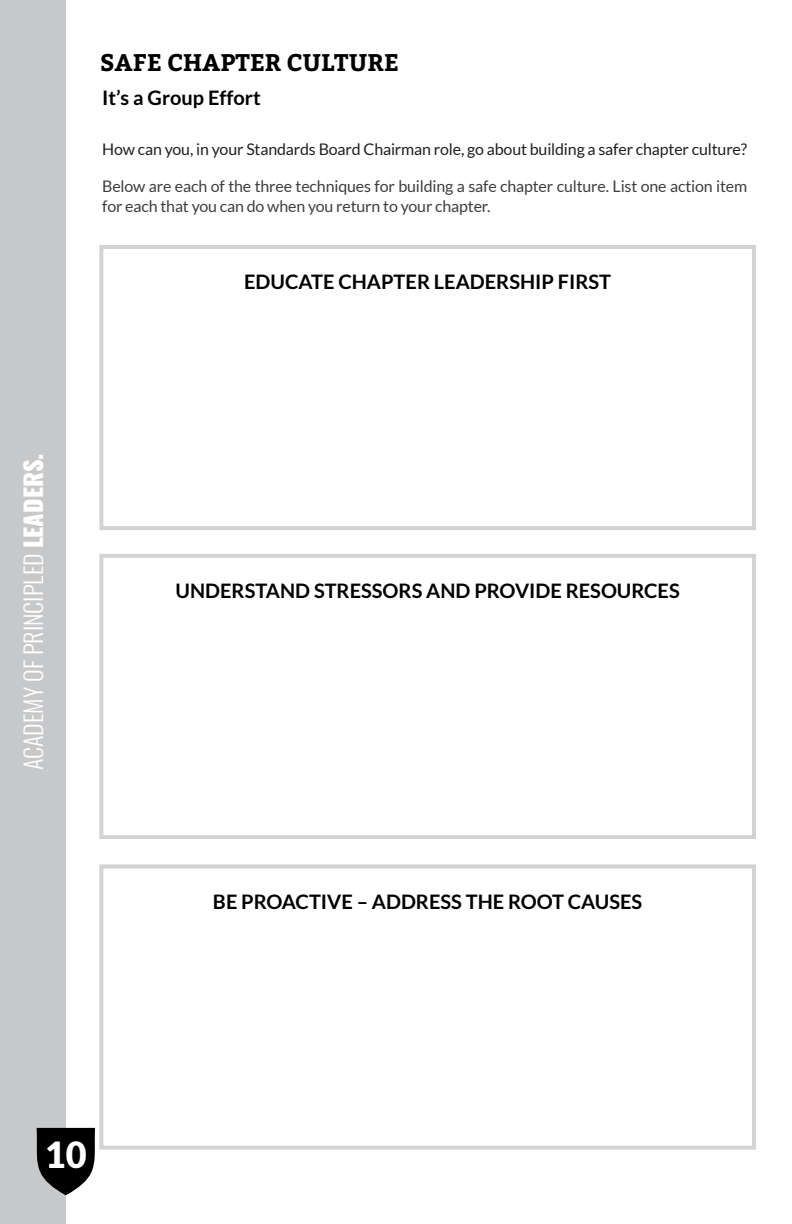
<style>
.page{position:relative;width:792px;height:1224px;background:#fff}
.page>*{position:absolute;margin:0;border:0;box-sizing:border-box;transform-origin:0 0}
.t1{font:900 36px "Lato";color:#fff}
.t2{font:300 24px "Oswald";color:#fff}
.t3{font:700 24px "Bitter";color:#000}
.t4{font:700 20px "Lato";color:#000}
.t5{font:16px/19.2px "Lato";letter-spacing:-.01em;color:#3e3e3f}
.t6{font:16px "Lato";letter-spacing:-.01em;color:#231f20}
.s1{font-weight:800}
</style>
<div class="page">
<div style="left:0;top:0;width:66px;height:1224px;background:#c7c8ca"></div>
<svg style="left:37px;top:1128px;width:58px;height:67px"></svg>
<div style="left:99px;top:245px;width:657px;height:285px;border:4px solid #d2d3d2"></div>
<div style="left:99px;top:554px;width:657px;height:285px;border:4px solid #d2d3d2"></div>
<div style="left:99px;top:864px;width:657px;height:286px;border:4px solid #d2d3d2"></div>
<p class="t3" style="left:100px;top:48px;width:300px">SAFE CHAPTER CULTURE</p>
<p class="t4" style="left:102px;top:86px;width:160px">It’s a Group Effort</p>
<p class="t6" style="left:102px;top:141px;width:647px">How can you, in your Standards Board Chairman role, go about building a safer chapter culture?</p>
<p class="t5" style="left:102px;top:177px;width:647px">Below are each of the three techniques for building a safe chapter culture. List one action item for each that you can do when you return to your chapter.</p>
<p class="t4" style="left:244px;top:270px;width:368px">EDUCATE CHAPTER LEADERSHIP FIRST</p>
<h2 class="t2" style="left:17px;top:770px;width:318px;rotate:-90deg">ACADEMY OF PRINCIPLED <span class="s1">LEADERS.</span></h2>
<p class="t4" style="left:176px;top:579px;width:506px">UNDERSTAND STRESSORS AND PROVIDE RESOURCES</p>
<p class="t4" style="left:213px;top:890px;width:431px">BE PROACTIVE – ADDRESS THE ROOT CAUSES</p>
<h1 class="t1" style="left:45px;top:1134px;width:43px">10</h1>
</div>
